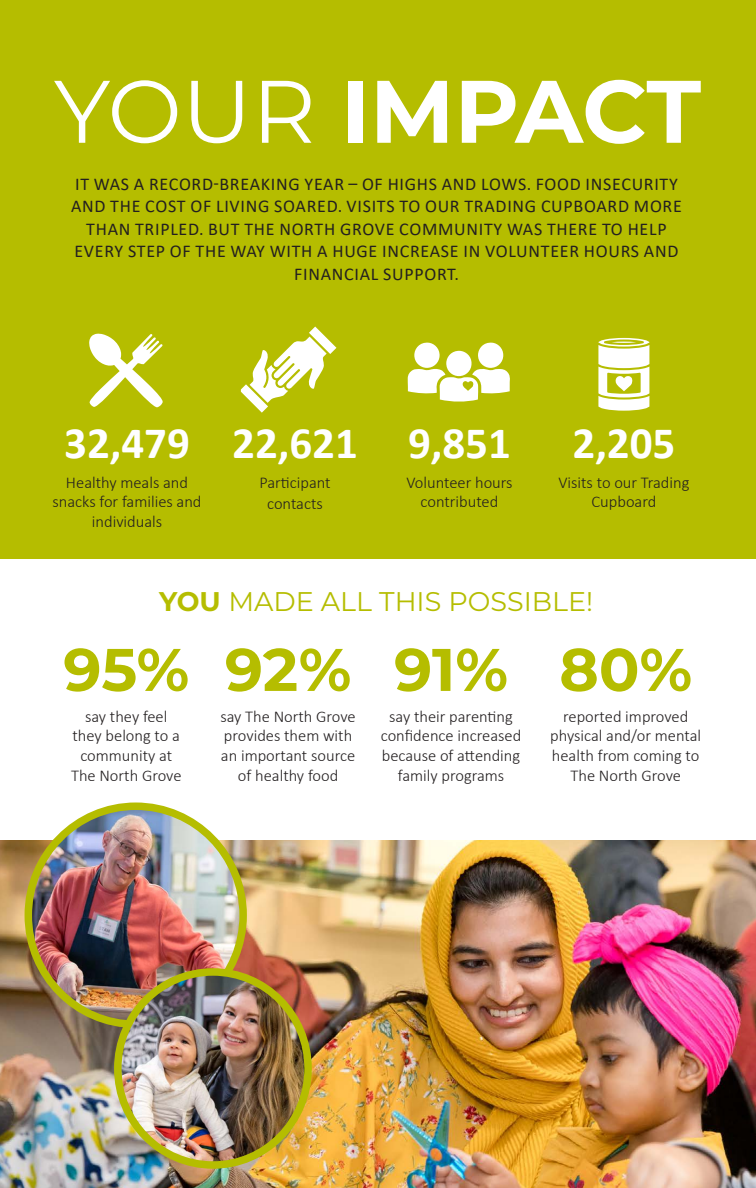
<style>
.page{position:relative;width:756px;height:1188px;background:#fff}
.page>*{position:absolute;margin:0;border:0;box-sizing:border-box;transform-origin:0 0}
.Head_1{font:700 88.5px "Montserrat";letter-spacing:-.005em;color:#fff}
.Numbers{font:700 60px "Montserrat";letter-spacing:-.005em;color:#b5bd00}
.body_impact{font:700 45px "Calibri";color:#fff}
.Head_1-2{font:27px "Montserrat";color:#b5bd00}
.Body{font:18px/22.5px "Calibri";letter-spacing:.04em;color:#231f20;text-align:center}
.Body-2{font:300 16.5px/19.8px "Calibri";color:#231f20;text-align:center}
.s1{font-weight:400}
.s2{font-weight:700}
</style>
<div class="page">
<div style="left:0;top:0;width:756px;height:559px;background:#b5bd00"></div>
<img style="left:0;top:841px;width:756px;height:347px">
<svg style="left:89px;top:334px;width:74px;height:74px"></svg>
<svg style="left:408px;top:342px;width:102px;height:60px"></svg>
<svg style="left:598px;top:338px;width:51px;height:73px"></svg>
<img style="left:28px;top:808px;width:215px;height:213px">
<div style="left:25px;top:802px;width:222px;height:226px;border:8px solid #b5bd00;border-radius:50%"></div>
<img style="left:118px;top:972px;width:190px;height:193px">
<div style="left:114px;top:968px;width:198px;height:201px;border:8px solid #b5bd00;border-radius:50%"></div>
<svg style="left:241px;top:327px;width:95px;height:86px"></svg>
<p class="Head_1" style="left:54px;top:48px;width:649px"><span class="s1">YOUR</span> IMPACT</p>
<p class="Body" style="left:71px;top:172px;width:612px">IT WAS A RECORD-BREAKING YEAR – OF HIGHS AND LOWS. FOOD INSECURITY AND THE COST OF LIVING SOARED. VISITS TO OUR TRADING CUPBOARD MORE THAN TRIPLED. BUT THE NORTH GROVE COMMUNITY WAS THERE TO HELP EVERY STEP OF THE WAY WITH A HUGE INCREASE IN VOLUNTEER HOURS AND FINANCIAL SUPPORT.</p>
<p class="body_impact" style="left:64px;top:411px;width:127px">32,479</p>
<p class="Body-2" style="left:53px;top:472px;width:151px">Healthy meals and snacks for families and individuals</p>
<p class="body_impact" style="left:232px;top:411px;width:127px">22,621</p>
<p class="Body-2" style="left:259px;top:472px;width:73px">Participant</p>
<p class="Body-2" style="left:267px;top:493px;width:57px">contacts</p>
<p class="body_impact" style="left:408px;top:411px;width:104px">9,851</p>
<p class="Body-2" style="left:406px;top:472px;width:108px">Volunteer hours contributed</p>
<p class="body_impact" style="left:573px;top:411px;width:104px">2,205</p>
<p class="Body-2" style="left:558px;top:472px;width:133px">Visits to our Trading<br>Cupboard</p>
<p class="Head_1-2" style="left:159px;top:583px;width:435px"><span class="s2">YOU</span> MADE ALL THIS POSSIBLE!</p>
<p class="Numbers" style="left:559px;top:626px;width:134px">80%</p>
<p class="Body-2" style="left:550px;top:706px;width:152px">reported improved physical and/or mental health from coming to<br>The North Grove</p>
<p class="Numbers" style="left:63px;top:626px;width:127px">95%</p>
<p class="Body-2" style="left:73px;top:706px;width:109px">say they feel they belong to a community at</p>
<p class="Body-2" style="left:71px;top:765px;width:112px">The North Grove</p>
<p class="Numbers" style="left:225px;top:626px;width:128px">92%</p>
<p class="Body-2" style="left:220px;top:706px;width:137px">say The North Grove provides them with an important source of healthy food</p>
<p class="Numbers" style="left:394px;top:626px;width:116px">91%</p>
<p class="Body-2" style="left:381px;top:706px;width:142px">say their parenting confidence increased because of attending family programs</p>
</div>
